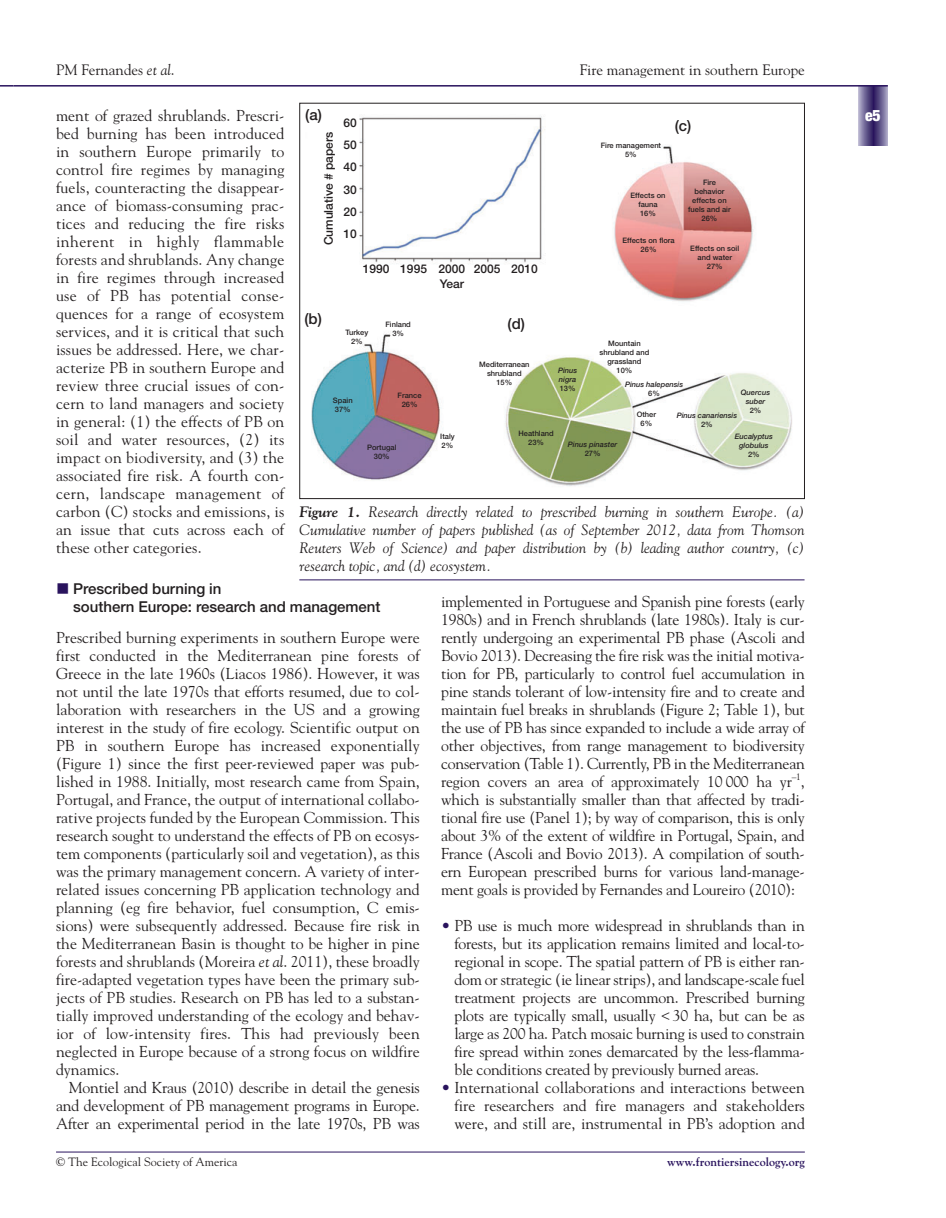
<style>
.page{position:relative;width:946px;height:1218px;background:#fff}
.page>*{position:absolute;margin:0;border:0;box-sizing:border-box;transform-origin:0 0}
.t1{font:15.75px/18px "Goudy";letter-spacing:-.015em;color:#231f20;text-align:justify}
.t2{font:900 condensed 15.75px "Helvetica Neue";color:#fff}
.t3{font:italic 15px/18px "Goudy";color:#231f20;text-align:justify}
.t4{font:500 15px/18px "Helvetica Neue";color:#231f20}
.t5{font:15px "Goudy";color:#231f20}
.t6{font:500 12px/22.4px "Helvetica Neue";color:#231f20;text-align:justify}
.t7{font:12px "Goudy";color:#231f20}
.t8{font:700 12px "Goudy";color:#29135d}
.t9{font:9.45px "Goudy";color:#231f20}
.t10{font:500 7.5px/9px "Helvetica Neue";color:#231f20;text-align:center}
.t11{font:italic 500 7.5px/9px "Helvetica Neue";color:#231f20;text-align:center}
.s1{font-style:italic}
.s2{color:#29135d}
.s3{font-weight:700}
</style>
<div class="page">
<svg style="left:858px;top:87px;width:29px;height:58px;background:#695e90"></svg>
<hr style="left:14px;top:85px;width:873px;height:2px;background:#29135d">
<hr style="left:56px;top:1151px;width:748px;height:1px;background:#29135d">
<img style="left:311px;top:116px;width:481px;height:370px">
<hr style="left:299px;top:579px;width:505px;height:1px;background:#29135d">
<svg style="left:0;top:85px;width:14px;height:2px"></svg>
<p class="t5" style="left:56px;top:64px;width:120px">PM Fernandes <span class="s1">et al</span>.</p>
<p class="t5" style="left:579px;top:64px;width:226px">Fire management in southern Europe</p>
<p class="t1" style="left:56px;top:108px;width:230px">ment of grazed shrublands. Prescri&shy;bed burning has been introduced in southern Europe primarily to control fire regimes by managing fuels, counteracting the disappear&shy;ance of biomass-consuming prac&shy;tices and reducing the fire risks inherent in highly flammable forests and shrublands. Any change in fire regimes through increased use of PB has potential conse&shy;quences for a range of ecosystem services, and it is critical that such issues be addressed. Here, we char&shy;acterize PB in southern Europe and review three crucial issues of con&shy;cern to land managers and society in general: (1) the effects of PB on soil and water resources, (2) its impact on biodiversity, and (3) the associated fire risk. A fourth con&shy;cern, landscape management of carbon (C) stocks and emissions, is an issue that cuts across each of these other categories.</p>
<p class="t4" style="left:73px;top:580px;width:309px;text-indent:-17px"><span class="s2">■</span> Prescribed burning in<br>southern Europe: research and management</p>
<p class="t1" style="left:56px;top:630px;width:365px">Prescribed burning experiments in southern Europe were first conducted in the Mediterranean pine forests of Greece in the late 1960s (Liacos 1986). However, it was not until the late 1970s that efforts resumed, due to col&shy;laboration with researchers in the US and a growing interest in the study of fire ecology. Scientific output on PB in southern Europe has increased exponentially (Figure 1) since the first peer-reviewed paper was pub&shy;lished in 1988. Initially, most research came from Spain, Portugal, and France, the output of international collabo&shy;rative projects funded by the European Commission. This research sought to understand the effects of PB on ecosys&shy;tem components (particularly soil and vegetation), as this was the primary management concern. A variety of inter&shy;related issues concerning PB application technology and planning (eg fire behavior, fuel consumption, C emis&shy;sions) were subsequently addressed. Because fire risk in the Mediterranean Basin is thought to be higher in pine forests and shrublands (Moreira <span class="s1">et al</span>. 2011), these broadly fire-adapted vegetation types have been the primary sub&shy;jects of PB studies. Research on PB has led to a substan&shy;tially improved understanding of the ecology and behav&shy;ior of low-intensity fires. This had previously been neglected in Europe because of a strong focus on wildfire dynamics.</p>
<p class="t1" style="left:56px;top:1080px;width:365px;text-indent:13px">Montiel and Kraus (2010) describe in detail the genesis and development of PB management programs in Europe.<br>After an experimental period in the late 1970s, PB was</p>
<p class="t4" style="left:305px;top:107px;width:18px">(a)</p>
<p class="t6" style="left:343px;top:112px;width:15px">60<br>50<br>40<br>30<br>20<br>10</p>
<p class="t4" style="left:674px;top:119px;width:18px">(c)</p>
<p class="t6" style="left:318px;top:245px;width:116px;rotate:-90deg">Cumulative # papers</p>
<p class="t10" style="left:600px;top:142px;width:62px">Fire management<br>5%</p>
<p class="t10" style="left:688px;top:179px;width:44px">Fire behavior effects on fuels and air<br>26%</p>
<p class="t10" style="left:630px;top:192px;width:36px">Effects on fauna<br>16%</p>
<p class="t10" style="left:622px;top:236px;width:54px">Effects on flora<br>26%</p>
<p class="t10" style="left:690px;top:244px;width:50px">Effects on soil and water<br>27%</p>
<p class="t6" style="left:363px;top:263px;width:176px;line-height:15px;text-align:center">1990 1995 2000 2005 2010<br>Year</p>
<p class="t4" style="left:304px;top:311px;width:19px">(b)</p>
<p class="t4" style="left:507px;top:316px;width:19px">(d)</p>
<p class="t10" style="left:385px;top:321px;width:27px">Finland<br>3%</p>
<p class="t10" style="left:345px;top:328px;width:24px">Turkey<br>2%</p>
<p class="t10" style="left:599px;top:339px;width:51px">Mountain shrubland and grassland</p>
<p class="t10" style="left:479px;top:361px;width:52px">Mediterranean shrubland<br>15%</p>
<p class="t11" style="left:558px;top:366px;width:21px">Pinus</p>
<p class="t10" style="left:616px;top:366px;width:17px">10%</p>
<p class="t11" style="left:559px;top:375px;width:19px">nigra</p>
<p class="t10" style="left:559px;top:384px;width:17px">13%</p>
<p class="t11" style="left:625px;top:380px;width:60px">Pinus halepensis</p>
<p class="t10" style="left:648px;top:389px;width:13px">6%</p>
<p class="t11" style="left:740px;top:388px;width:31px">Quercus suber</p>
<p class="t10" style="left:749px;top:406px;width:13px">2%</p>
<p class="t11" style="left:734px;top:433px;width:40px">Eucalyptus globulus</p>
<p class="t10" style="left:748px;top:451px;width:13px">2%</p>
<p class="t10" style="left:333px;top:396px;width:21px;text-align:left">Spain<br>37%</p>
<p class="t10" style="left:397px;top:391px;width:25px">France<br>26%</p>
<p class="t10" style="left:636px;top:411px;width:21px">Other<br>6%</p>
<p class="t11" style="left:676px;top:411px;width:62px">Pinus canariensis</p>
<p class="t10" style="left:701px;top:420px;width:13px">2%</p>
<p class="t10" style="left:518px;top:429px;width:37px">Heathland<br>23%</p>
<p class="t10" style="left:440px;top:432px;width:16px">Italy</p>
<p class="t11" style="left:568px;top:440px;width:51px">Pinus pinaster</p>
<p class="t10" style="left:584px;top:449px;width:17px">27%</p>
<p class="t10" style="left:367px;top:443px;width:31px">Portugal</p>
<p class="t10" style="left:441px;top:441px;width:13px">2%</p>
<p class="t10" style="left:374px;top:452px;width:17px">30%</p>
<p class="t3" style="left:299px;top:504px;width:506px"><span class="s3">Figure 1.</span> Research directly related to prescribed burning in southern Europe. (a)<br>Cumulative number of papers published (as of September 2012, data from Thomson Reuters Web of Science) and paper distribution by (b) leading author country, (c) research topic, and (d) ecosystem.</p>
<p class="t1" style="left:441px;top:594px;width:365px">implemented in Portuguese and Spanish pine forests (early 1980s) and in French shrublands (late 1980s). Italy is cur&shy;rently undergoing an experimental PB phase (Ascoli and Bovio 2013). Decreasing the fire risk was the initial motiva&shy;tion for PB, particularly to control fuel accumulation in pine stands tolerant of low-intensity fire and to create and maintain fuel breaks in shrublands (Figure 2; Table 1), but the use of PB has since expanded to include a wide array of other objectives, from range management to biodiversity conservation (Table 1). Currently, PB in the Mediterranean region covers an area of approximately 10 000 ha yr</p>
<p class="t9" style="left:791px;top:773px;width:11px">–1</p>
<p class="t1" style="left:441px;top:774px;width:365px;text-indent:360px">, which is substantially smaller than that affected by tradi&shy;tional fire use (Panel 1); by way of comparison, this is only about 3% of the extent of wildfire in Portugal, Spain, and France (Ascoli and Bovio 2013). A compilation of south&shy;ern European prescribed burns for various land-manage&shy;ment goals is provided by Fernandes and Loureiro (2010):</p>
<p class="t1" style="left:454px;top:918px;width:352px;text-indent:-13px"><span class="s2">•</span> PB use is much more widespread in shrublands than in forests, but its application remains limited and local-to&shy;regional in scope. The spatial pattern of PB is either ran&shy;dom or strategic (ie linear strips), and landscape-scale fuel treatment projects are uncommon. Prescribed burning plots are typically small, usually &lt; 30 ha, but can be as large as 200 ha. Patch mosaic burning is used to constrain fire spread within zones demarcated by the less-flamma&shy;ble conditions created by previously burned areas.</p>
<p class="t1" style="left:454px;top:1080px;width:352px;text-indent:-13px"><span class="s2">•</span> International collaborations and interactions between fire researchers and fire managers and stakeholders were, and still are, instrumental in PB’s adoption and</p>
<p class="t7" style="left:56px;top:1157px;width:183px">© The Ecological Society of America</p>
<p class="t8" style="left:667px;top:1157px;width:139px">www.frontiersinecology.org</p>
<p class="t2" style="left:865px;top:110px;width:17px">e5</p>
</div>
